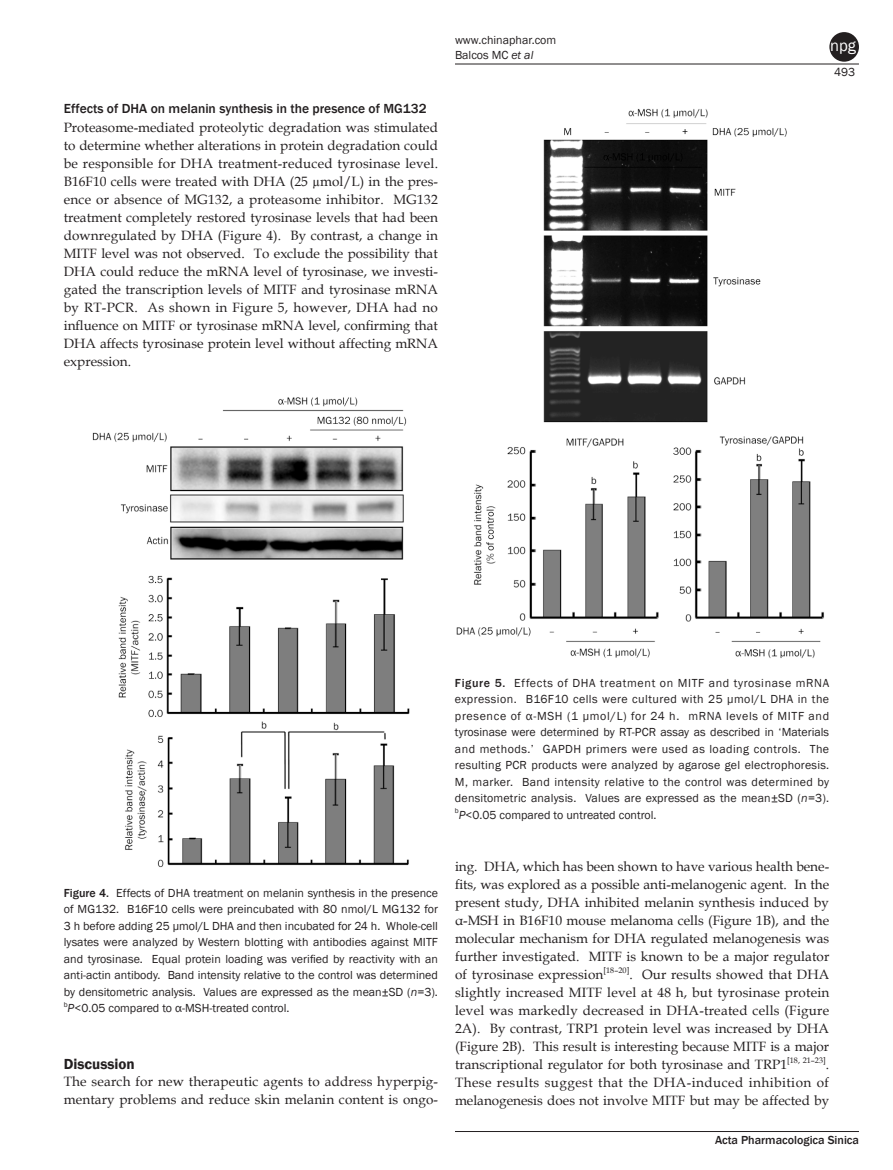
<style>
.page{position:relative;width:893px;height:1170px;background:#fff}
.page>*{position:absolute;margin:0;border:0;box-sizing:border-box;transform-origin:0 0}
.t1{font:16.5px "Franklin Gothic Book 2";color:#fff}
.无段头空英文正文{font:600 15px "Franklin Gothic";color:#231f20}
.无段头空英文正文-2{font:13.5px/18px "Book Antiqua";letter-spacing:.005em;color:#231f20;text-align:justify}
.无段头空英文正文-3{font:13.5px/18px "Book Antiqua 2";letter-spacing:.01em;color:#231f20}
.二级标题{font:500 13.5px "Franklin Gothic";color:#231f20}
.图表注{font:12px/16.5px "Franklin Gothic Book 2";color:#231f20;text-align:justify}
.t2{font:500 12px "Franklin Gothic";color:#231f20}
.s1{font-family:"Franklin Gothic";font-style:italic}
.s2{font-family:"Book Antiqua 2"}
.s3{font-family:"Franklin Gothic";font-weight:500}
.s4{font-family:"Franklin Gothic"}
.s5{font-family:"Book Antiqua"}
</style>
<div class="page">
<hr style="left:455px;top:64px;width:404px;height:1px;background:#231f20">
<hr style="left:455px;top:1131px;width:404px;height:1px;background:#231f20">
<div style="left:829px;top:32px;width:30px;height:30px;background:#231f20;border-radius:50%"></div>
<img style="left:92px;top:397px;width:318px;height:471px">
<img style="left:456px;top:108px;width:368px;height:550px">
<p class="图表注" style="left:455px;top:32px;width:103px;line-height:15px">www.chinaphar.com<br>Balcos MC <span class="s1">et al</span></p>
<p class="二级标题" style="left:64px;top:100px;width:364px">Effects of DHA on melanin synthesis in the presence of MG132</p>
<p class="无段头空英文正文-2" style="left:64px;top:118px;width:376px">Proteasome-mediated proteolytic degradation was <span class="s2">stimulated to</span> determine whether alterations in protein degradation could <span class="s2">be responsible for DHA treatment-reduced tyrosinase level.<br></span>B16F10 cells were treated with DHA (25 µmol/L<span class="s2">) in the pres&shy;</span>ence or absence of MG132, a proteasome inhibitor. MG132 <span class="s2">treatment completely restored tyrosinase levels that had been </span>downregulated by DHA (Fig<span class="s2">ure 4). By contrast, a change in </span>MITF level was not observed. To exclude the possibility that DHA could reduce the mRNA level of tyrosinase, we investi&shy;<span class="s2">gated the transcription levels of MITF and tyrosinase mRNA </span>by RT-PCR. As shown in Figure 5, however, DHA had no influence on MITF or tyrosinase mRNA level, confirming that DHA affects tyrosinase protein level without affecting mRNA <span class="s2">expression.</span></p>
<p class="t1" style="left:830px;top:35px;width:27px">npg</p>
<p class="图表注" style="left:834px;top:64px;width:23px">493</p>
<p class="图表注" style="left:64px;top:884px;width:376px"><span class="s3">Figure 4.</span> Effects of DHA treatment on melanin synthesis in the presence <span class="s4">of MG132. B16F10 cells were preincubated with 80 nmol/L MG132 for 3 h before adding 25 µmol/L DHA and then incubated for 24 h. Whole-cell </span>lysates were analyzed by Western blotting with antibodies against MITF <span class="s4">and tyrosinase. Equal protein loading was verified by reactivity with an </span>anti-actin antibody. Band intensity relative to the control was determined by densitometric analysis. Values are expressed as the mean±SD (<span class="s1">n</span>=3). <sup>b</sup><span class="s1">P</span><span class="s4">&lt;0.05 compared to α-MSH-treated control.</span></p>
<p class="无段头空英文正文" style="left:64px;top:1054px;width:73px">Discussion</p>
<p class="无段头空英文正文-3" style="left:64px;top:1072px;width:376px"><span class="s5">The search for new therapeutic agents to address hyperpig&shy;</span>mentary problems and reduce skin melanin content is ongo-</p>
<p class="图表注" style="left:455px;top:674px;width:376px"><span class="s3">Figure 5.</span> Effects of DHA treatment on MITF and tyrosinase mRNA <span class="s4">expression. B16F10 cells were cultured with 25 µmol/L DHA in the presence of α-MSH (1 µmol/L) for 24 h. mRNA levels of MITF and </span>tyrosinase were determined by RT-PCR assay as described in ‘Materials and methods.’ GAPDH primers were used as loading controls. The resulting PCR products were analyzed by agarose gel electrophoresis.<br>M, marker. Band intensity relative to the control was determined by densitometric analysis. Values are expressed as the mean±SD (<span class="s1">n</span>=3). <sup>b</sup><span class="s1">P</span>&lt;0.05 compared to untreated control.</p>
<p class="无段头空英文正文-2" style="left:455px;top:856px;width:376px">ing. DHA, which has been shown to have various health bene&shy;fits, was explored as a possible anti-melanogenic agent. In the <span class="s2">present study, DHA inhibited melanin synthesis induced by </span>α-MSH in B16F10 mouse melanoma cells (Fig<span class="s2">ure 1B), and the </span>molecular mechanism for DHA regulated melanogenesis was further investigated. MITF is known to be a major regulator <span class="s2">of tyrosinase expression</span><sup>[18–20]</sup>. Our results showed that DHA <span class="s2">slightly increased MITF level at 48 h, but tyrosinase protein </span>level was markedly decreased in DHA-treated cells (Fig<span class="s2">ure </span>2A). By contrast, TRP1 protein level was increased by DHA <span class="s2">(Figure 2B). This result is interesting because MITF is a major transcriptional regulator for both tyrosinase and TRP1</span><sup>[18,</sup> <sup>21–23]</sup><span class="s2">.<br>These results suggest that the DHA-induced inhibition of melanogenesis does not involve MITF but may be affected by</span></p>
<p class="t2" style="left:715px;top:1132px;width:145px">Acta Pharmacologica Sinica</p>
</div>
